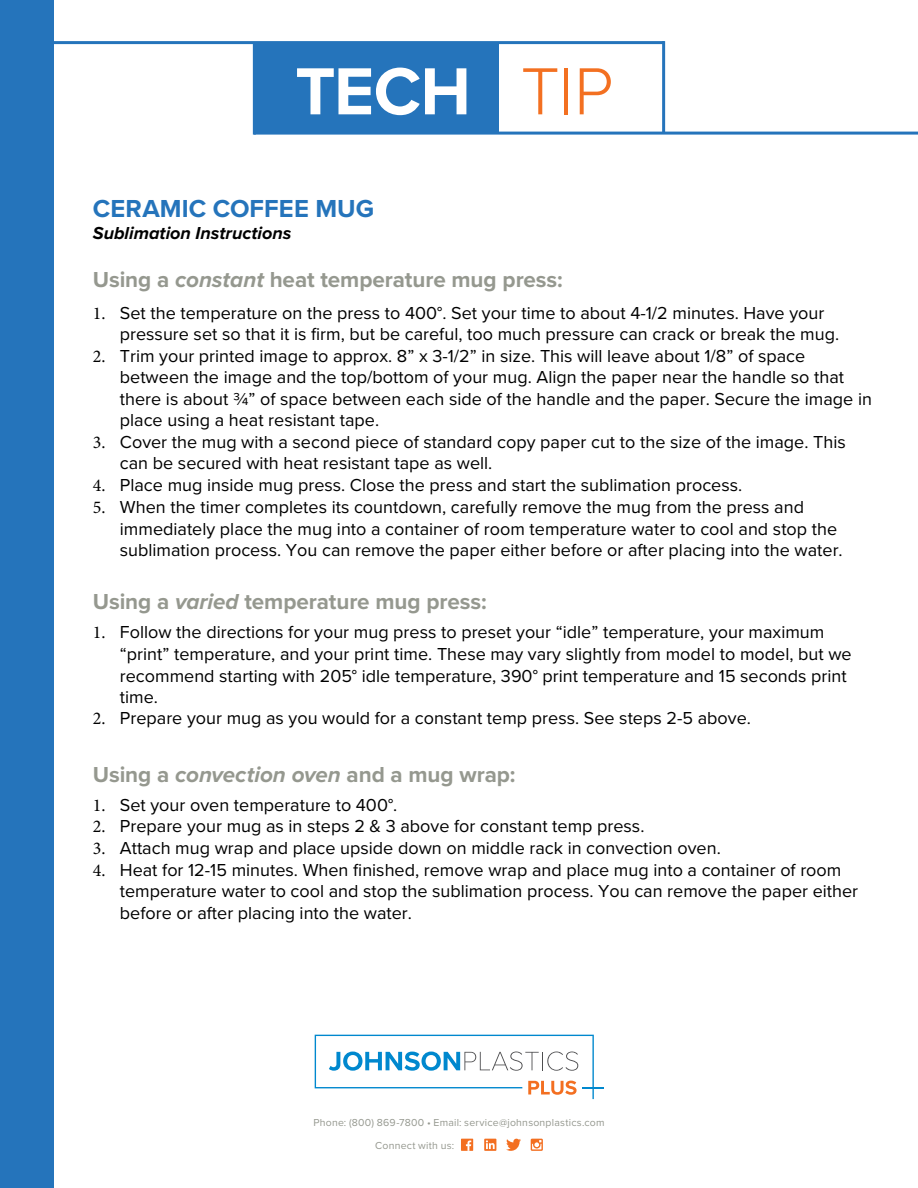
<style>
.page{position:relative;width:918px;height:1188px;background:#fff}
.page>*{position:absolute;margin:0;border:0;box-sizing:border-box;transform-origin:0 0}
.t1{font:700 69px "Proxima Nova";color:#fff}
.t2{font:700 25.5px "Proxima Nova";letter-spacing:.005em;color:#2574bb}
.t3{font:700 22.5px "Proxima Nova";letter-spacing:-.005em;color:#95988f}
.t4{font:18px/21.6px "Proxima Nova";color:#000}
.t5{font:italic 700 18px "Proxima Nova";color:#000}
.t6{font:10.5px "Proxima Nova";letter-spacing:.02em;color:#95988f}
.s1{font-weight:300;color:#f37021}
.s2{font-style:italic}
.s3{font-family:"Minion Pro"}
</style>
<div class="page">
<div style="left:0;top:0;width:54px;height:1188px;background:#2574bb"></div>
<hr style="left:0;top:41px;width:664px;height:3px;background:#2574bb">
<hr style="left:254px;top:132px;width:664px;height:3px;background:#2574bb">
<hr style="left:662px;top:41px;width:3px;height:92px;background:#2574bb">
<hr style="left:253px;top:42px;width:3px;height:93px;background:#2574bb">
<div style="left:254px;top:42px;width:245px;height:91px;background:#2574bb"></div>
<svg style="left:315px;top:1035px;width:288px;height:64px"></svg>
<div style="left:484px;top:1139px;width:12px;height:12px;background:#f36f21"></div>
<svg style="left:486px;top:1140px;width:9px;height:9px"></svg>
<svg style="left:506px;top:1139px;width:15px;height:12px"></svg>
<svg style="left:461px;top:1139px;width:12px;height:12px"></svg>
<svg style="left:466px;top:1141px;width:5px;height:10px"></svg>
<svg style="left:531px;top:1139px;width:12px;height:12px"></svg>
<h1 class="t1" style="left:295px;top:50px;width:320px">TECH <span class="s1">TIP</span></h1>
<h2 class="t2" style="left:93px;top:193px;width:283px">CERAMIC COFFEE MUG</h2>
<p class="t5" style="left:93px;top:222px;width:200px">Sublimation Instructions</p>
<p class="t3" style="left:93px;top:266px;width:471px">Using a <span class="s2">constant</span> heat temperature mug press:</p>
<p class="t4" style="left:120px;top:302px;width:721px;line-height:21px;text-indent:-27px"><span class="s3">1.</span> Set the temperature on the press to 400°. Set your time to about 4-1/2 minutes. Have your pressure set so that it is firm, but be careful, too much pressure can crack or break the mug.</p>
<p class="t4" style="left:120px;top:345px;width:754px;text-indent:-27px"><span class="s3">2.</span> Trim your printed image to approx. 8” x 3-1/2” in size. This will leave about 1/8” of space between the image and the top/bottom of your mug. Align the paper near the handle so that there is about ¾” of space between each side of the handle and the paper. Secure the image in place using a heat resistant tape.</p>
<p class="t4" style="left:120px;top:432px;width:727px;line-height:21px;text-indent:-27px"><span class="s3">3.</span> Cover the mug with a second piece of standard copy paper cut to the size of the image. This can be secured with heat resistant tape as well.</p>
<p class="t4" style="left:93px;top:474px;width:651px"><span class="s3">4.</span> Place mug inside mug press. Close the press and start the sublimation process.</p>
<p class="t4" style="left:120px;top:497px;width:724px;text-indent:-27px"><span class="s3">5.</span> When the timer completes its countdown, carefully remove the mug from the press and immediately place the mug into a container of room temperature water to cool and stop the sublimation process. You can remove the paper either before or after placing into the water.</p>
<p class="t3" style="left:93px;top:588px;width:395px">Using a <span class="s2">varied</span> temperature mug press:</p>
<p class="t4" style="left:120px;top:621px;width:733px;text-indent:-27px"><span class="s3">1.</span> Follow the directions for your mug press to preset your “idle” temperature, your maximum “print” temperature, and your print time. These may vary slightly from model to model, but we recommend starting with 205° idle temperature, 390° print temperature and 15 seconds print time.</p>
<p class="t4" style="left:93px;top:708px;width:660px"><span class="s3">2.</span> Prepare your mug as you would for a constant temp press. See steps 2-5 above.</p>
<p class="t3" style="left:93px;top:761px;width:424px">Using a <span class="s2">convection oven</span> and a mug wrap:</p>
<p class="t4" style="left:93px;top:794px;width:306px"><span class="s3">1.</span> Set your oven temperature to 400°.</p>
<p class="t4" style="left:93px;top:816px;width:553px"><span class="s3">2.</span> Prepare your mug as in steps 2 &amp; 3 above for constant temp press.</p>
<p class="t4" style="left:93px;top:838px;width:629px"><span class="s3">3.</span> Attach mug wrap and place upside down on middle rack in convection oven.</p>
<p class="t4" style="left:120px;top:859px;width:740px;text-indent:-27px"><span class="s3">4.</span> Heat for 12-15 minutes. When finished, remove wrap and place mug into a container of room temperature water to cool and stop the sublimation process. You can remove the paper either before or after placing into the water.</p>
<p class="t6" style="left:313px;top:1116px;width:293px">Phone: (800) 869-7800 • Email: service@johnsonplastics.com</p>
<p class="t6" style="left:375px;top:1139px;width:81px">Connect with us:</p>
</div>
